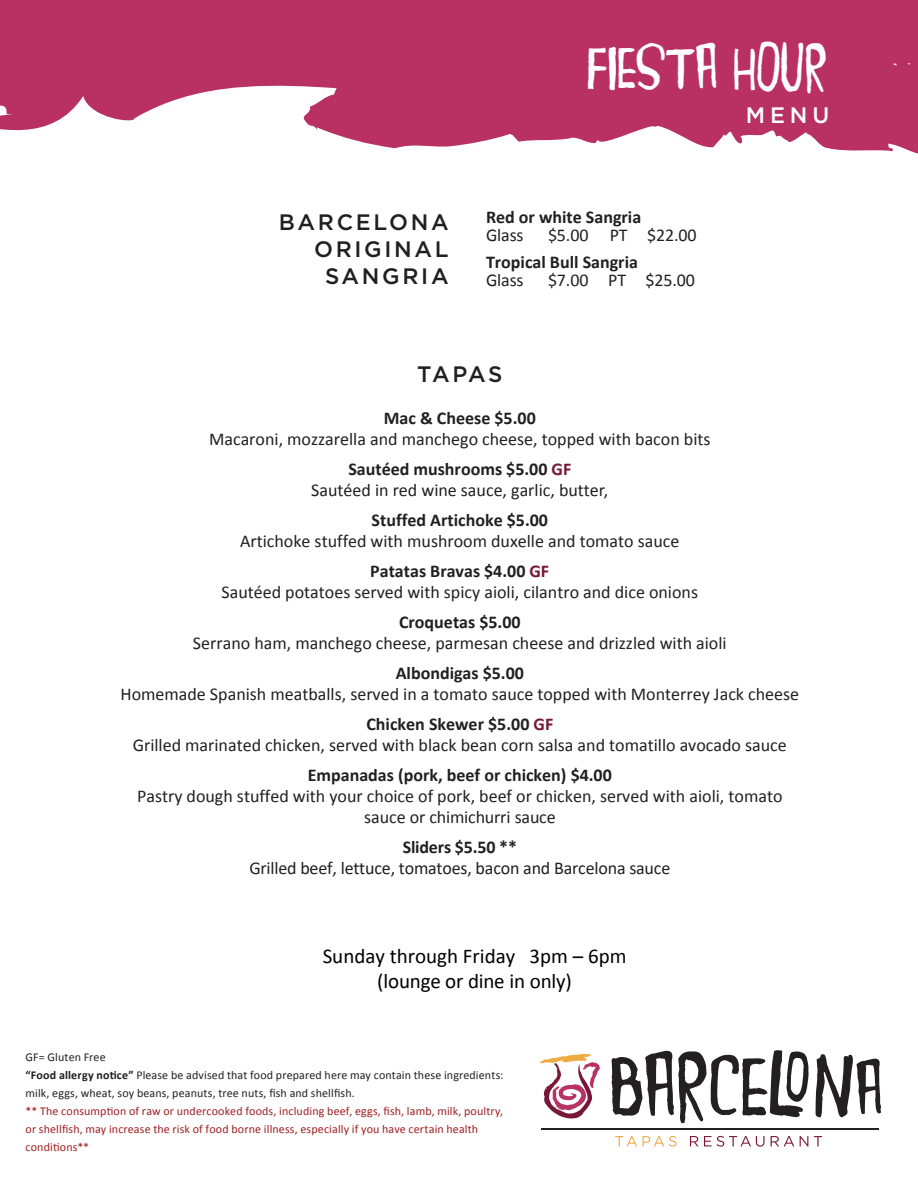
<style>
.page{position:relative;width:918px;height:1188px;background:#fff}
.page>*{position:absolute;margin:0;border:0;box-sizing:border-box;transform-origin:0 0}
.t1{font:36px "JEMB Ohands";color:#fff}
.t2{font:500 22.35px "Gotham";letter-spacing:.12em;color:#231f20}
.t3{font:500 22.35px "Gotham";color:#fff}
.t4{font:21px/24.3px "Calibri";color:#000;text-align:center}
.t5{font:18px/21px "Calibri";color:#231f20;text-align:center}
.t6{font:700 18px/18px "Calibri";color:#231f20}
.t7{font:12px/18px "Calibri";letter-spacing:.01em;color:#9e1f21}
.t8{font:12px/18px "Calibri";letter-spacing:.01em;color:#231f20}
.s1{font-weight:400}
.s2{font-weight:700}
.s3{font-weight:700;color:#781738}
</style>
<div class="page">
<svg style="left:0;top:0;width:918px;height:154px;fill:#b93163"></svg>
<svg style="left:615px;top:1136px;width:62px;height:11px"></svg>
<svg style="left:690px;top:1136px;width:75px;height:11px"></svg>
<svg style="left:771px;top:1136px;width:23px;height:10px"></svg>
<svg style="left:800px;top:1136px;width:8px;height:10px"></svg>
<svg style="left:814px;top:1136px;width:8px;height:10px"></svg>
<svg style="left:612px;top:1050px;width:197px;height:73px"></svg>
<svg style="left:816px;top:1054px;width:65px;height:63px"></svg>
<hr style="left:541px;top:1128px;width:338px;height:1px;background:#241f21">
<svg style="left:540px;top:1054px;width:60px;height:65px"></svg>
<p class="t2" style="left:279px;top:209px;width:171px">BARCELONA</p>
<p class="t2" style="left:314px;top:236px;width:136px">ORIGINAL</p>
<p class="t2" style="left:325px;top:262px;width:125px">SANGRIA</p>
<p class="t1" style="left:588px;top:55px;width:242px">FIESTA HOUR</p>
<p class="t3" style="left:746px;top:101px;width:85px">MENU</p>
<p class="t6" style="left:486px;top:208px;width:157px">Red or white Sangria<br><span class="s1">Glass</span></p>
<p class="t6" style="left:486px;top:221px;width:212px;line-height:27px;text-indent:62px"><span class="s1">$5.00 PT $22.00<br></span>Tropical Bull Sangria</p>
<p class="t5" style="left:486px;top:269px;width:39px">Glass</p>
<p class="t5" style="left:548px;top:269px;width:149px">$7.00 PT $25.00</p>
<p class="t2" style="left:417px;top:360px;width:87px">TAPAS</p>
<p class="t5" style="left:209px;top:408px;width:503px"><span class="s2">Mac &amp; Cheese $5.00<br></span>Macaroni, mozzarella and manchego cheese, topped with bacon bits</p>
<p class="t5" style="left:311px;top:459px;width:299px"><span class="s2">Sautéed mushrooms $5.00</span> <span class="s3">GF<br></span>Sautéed in red wine sauce, garlic, butter,</p>
<p class="t5" style="left:240px;top:510px;width:441px"><span class="s2">Stuffed Artichoke $5.00<br></span>Artichoke stuffed with mushroom duxelle and tomato sauce</p>
<p class="t5" style="left:222px;top:561px;width:478px"><span class="s2">Patatas Bravas $4.00</span> <span class="s3">GF<br></span>Sautéed potatoes served with spicy aioli, cilantro and dice onions</p>
<p class="t5" style="left:193px;top:612px;width:535px"><span class="s2">Croquetas $5.00<br></span>Serrano ham, manchego cheese, parmesan cheese and drizzled with aioli</p>
<p class="t5" style="left:120px;top:663px;width:680px"><span class="s2">Albondigas $5.00<br></span>Homemade Spanish meatballs, served in a tomato sauce topped with Monterrey Jack cheese</p>
<p class="t5" style="left:133px;top:714px;width:656px"><span class="s2">Chicken Skewer $5.00</span> <span class="s3">GF<br></span>Grilled marinated chicken, served with black bean corn salsa and tomatillo avocado sauce</p>
<p class="t5" style="left:137px;top:765px;width:647px"><span class="s2">Empanadas (pork, beef or chicken) $4.00<br></span>Pastry dough stuffed with your choice of pork, beef or chicken, served with aioli, tomato sauce or chimichurri sauce</p>
<p class="t5" style="left:249px;top:836px;width:422px"><span class="s2">Sliders $5.50 **<br></span>Grilled beef, lettuce, tomatoes, bacon and Barcelona sauce</p>
<p class="t4" style="left:323px;top:944px;width:305px">Sunday through Friday 3pm – 6pm (lounge or dine in only)</p>
<p class="t8" style="left:26px;top:1048px;width:82px">GF= Gluten Free</p>
<p class="t8" style="left:26px;top:1066px;width:480px"><span class="s2">“Food allergy notice”</span> Please be advised that food prepared here may contain these ingredients: milk, eggs, wheat, soy beans, peanuts, tree nuts, fish and shellfish.</p>
<p class="t7" style="left:26px;top:1102px;width:479px">** The consumption of raw or undercooked foods, including beef, eggs, fish, lamb, milk, poultry, or shellfish, may increase the risk of food borne illness, especially if you have certain health conditions**</p>
</div>
